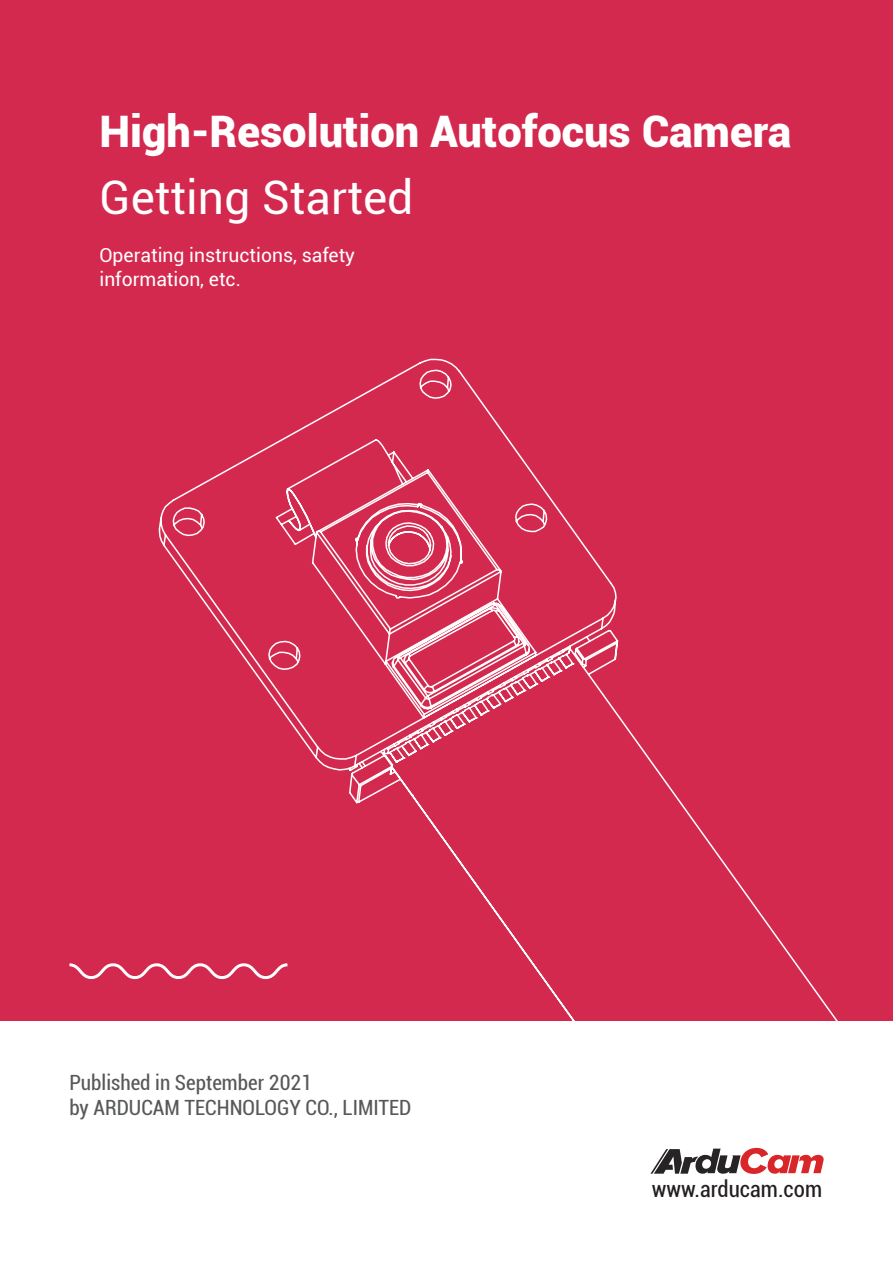
<style>
.page{position:relative;width:893px;height:1263px;background:#fff}
.page>*{position:absolute;margin:0;border:0;box-sizing:border-box;transform-origin:0 0}
.t1{font:46.2px "Roboto";color:#fff}
.t2{font:900 43.5px "Roboto";color:#fff}
.t3{font:condensed 22.65px "Roboto";color:#231f20}
.t4{font:condensed 21px/25.2px "Roboto";color:#57585a}
.t5{font:19.35px/24.2px "Roboto";color:#fff}
</style>
<div class="page">
<div style="left:0;top:0;width:893px;height:1020px;background:#d4294f"></div>
<svg style="left:650px;top:1148px;width:174px;height:26px"></svg>
<svg style="left:69px;top:963px;width:89px;height:17px"></svg>
<svg style="left:158px;top:358px;width:679px;height:662px"></svg>
<h2 class="t2" style="left:99px;top:100px;width:693px">High-Resolution Autofocus Camera</h2>
<h1 class="t1" style="left:99px;top:165px;width:316px">Getting Started</h1>
<p class="t5" style="left:99px;top:242px;width:257px">Operating instructions, safety information, etc.</p>
<p class="t4" style="left:69px;top:1069px;width:344px">Published in September 2021<br>by ARDUCAM TECHNOLOGY CO., LIMITED</p>
<p class="t3" style="left:652px;top:1173px;width:172px">www.arducam.com</p>
</div>
